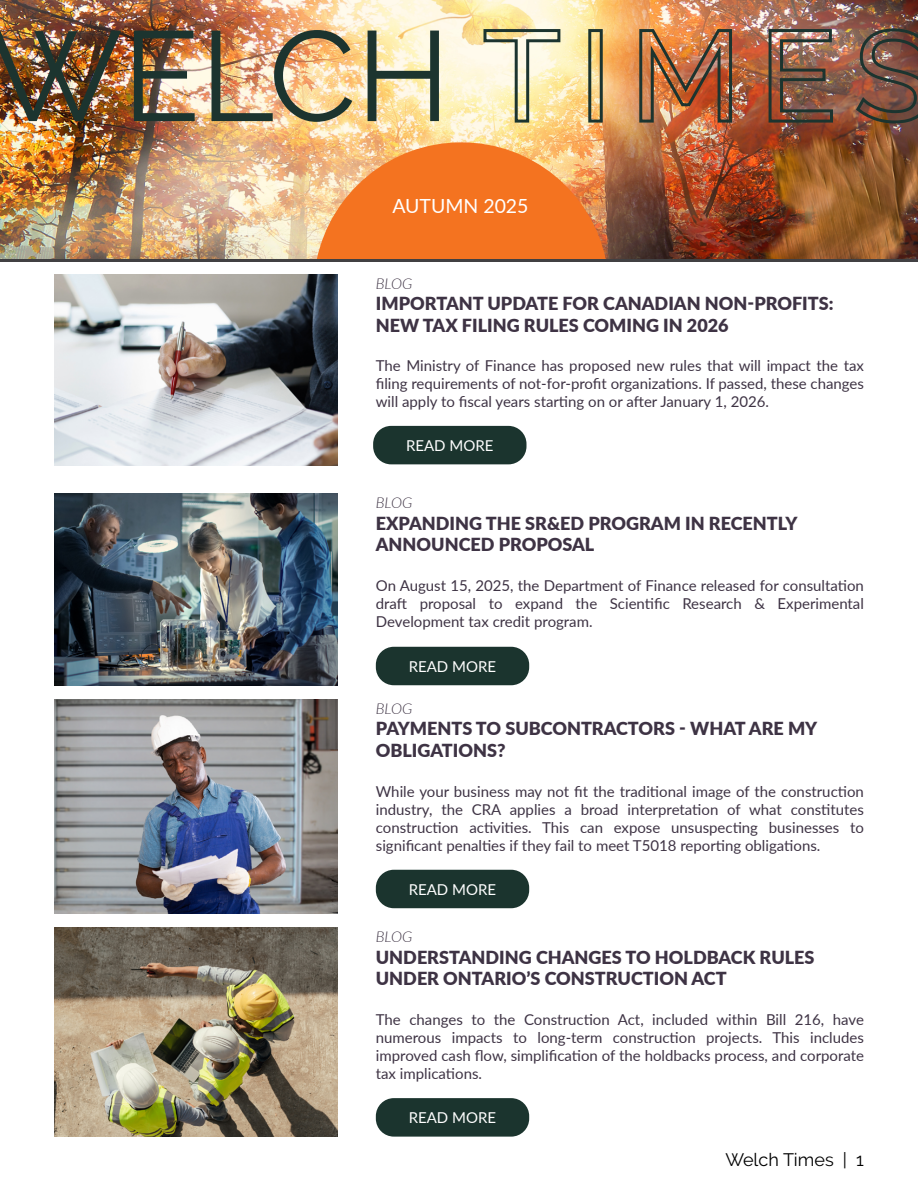
<style>
.page{position:relative;width:918px;height:1188px;background:#fff}
.page>*{position:absolute;margin:0;border:0;box-sizing:border-box;transform-origin:0 0}
.t1{font:127.5px "Raleway";color:#1c342f}
.t2{font:19.5px "Lato";color:#fff}
.t3{font:900 18px/21.6px "Lato";color:#3e3344}
.t4{font:18px "Raleway";color:#000}
.t5{font:15px/18px "Lato";color:#3e3344;text-align:justify}
.t6{font:15px "Lato";color:#fff}
.t7{font:italic 300 15px "Lato";color:#3e3344}
.s1{font-weight:500}
</style>
<div class="page">
<img style="left:0;top:0;width:918px;height:259px">
<svg style="left:317px;top:142px;width:289px;height:117px;background:#f38639"></svg>
<img style="left:54px;top:493px;width:284px;height:192px">
<div style="left:376px;top:647px;width:153px;height:38px;background:#1b342e;border-radius:18px"></div>
<img style="left:54px;top:699px;width:284px;height:215px">
<div style="left:376px;top:870px;width:153px;height:38px;background:#1b342e;border-radius:18px"></div>
<hr style="left:0;top:259px;width:918px;height:2px;background:#414042">
<img style="left:54px;top:274px;width:284px;height:192px">
<div style="left:373px;top:426px;width:154px;height:38px;background:#1b342e;border-radius:18px"></div>
<img style="left:54px;top:928px;width:284px;height:209px">
<div style="left:376px;top:1098px;width:153px;height:39px;background:#1b342e;border-radius:18px"></div>
<h1 class="t1" style="left:-11px;top:2px;width:944px">WELCH <span class="s1">TIMES</span></h1>
<h2 class="t2" style="left:392px;top:192px;width:138px">AUTUMN 2025</h2>
<p class="t7" style="left:376px;top:273px;width:38px">BLOG</p>
<p class="t3" style="left:376px;top:292px;width:459px">IMPORTANT UPDATE FOR CANADIAN NON-PROFITS:<br>NEW TAX FILING RULES COMING IN 2026</p>
<p class="t5" style="left:376px;top:356px;width:490px">The Ministry of Finance has proposed new rules that will impact the tax filing requirements of not-for-profit organizations. If passed, these changes will apply to fiscal years starting on or after January 1, 2026.</p>
<p class="t6" style="left:406px;top:435px;width:89px">READ MORE</p>
<p class="t7" style="left:376px;top:492px;width:38px">BLOG</p>
<p class="t3" style="left:376px;top:511px;width:423px">EXPANDING THE SR&amp;ED PROGRAM IN RECENTLY<br>ANNOUNCED PROPOSAL</p>
<p class="t5" style="left:376px;top:576px;width:490px">On August 15, 2025, the Department of Finance released for consultation draft proposal to expand the Scientific Research &amp; Experimental Development tax credit program.</p>
<p class="t6" style="left:409px;top:656px;width:89px">READ MORE</p>
<p class="t7" style="left:376px;top:698px;width:38px">BLOG</p>
<p class="t3" style="left:376px;top:717px;width:443px">PAYMENTS TO SUBCONTRACTORS - WHAT ARE MY<br>OBLIGATIONS?</p>
<p class="t5" style="left:376px;top:782px;width:490px">While your business may not fit the traditional image of the construction industry, the CRA applies a broad interpretation of what constitutes construction activities. This can expose unsuspecting businesses to significant penalties if they fail to meet T5018 reporting obligations.</p>
<p class="t6" style="left:409px;top:879px;width:89px">READ MORE</p>
<p class="t7" style="left:376px;top:926px;width:38px">BLOG</p>
<p class="t3" style="left:376px;top:946px;width:440px">UNDERSTANDING CHANGES TO HOLDBACK RULES<br>UNDER ONTARIO’S CONSTRUCTION ACT</p>
<p class="t5" style="left:376px;top:1010px;width:490px">The changes to the Construction Act, included within Bill 216, have numerous impacts to long-term construction projects. This includes improved cash flow, simplification of the holdbacks process, and corporate tax implications.</p>
<p class="t6" style="left:409px;top:1107px;width:89px">READ MORE</p>
<p class="t4" style="left:725px;top:1149px;width:140px">Welch Times | 1</p>
</div>
